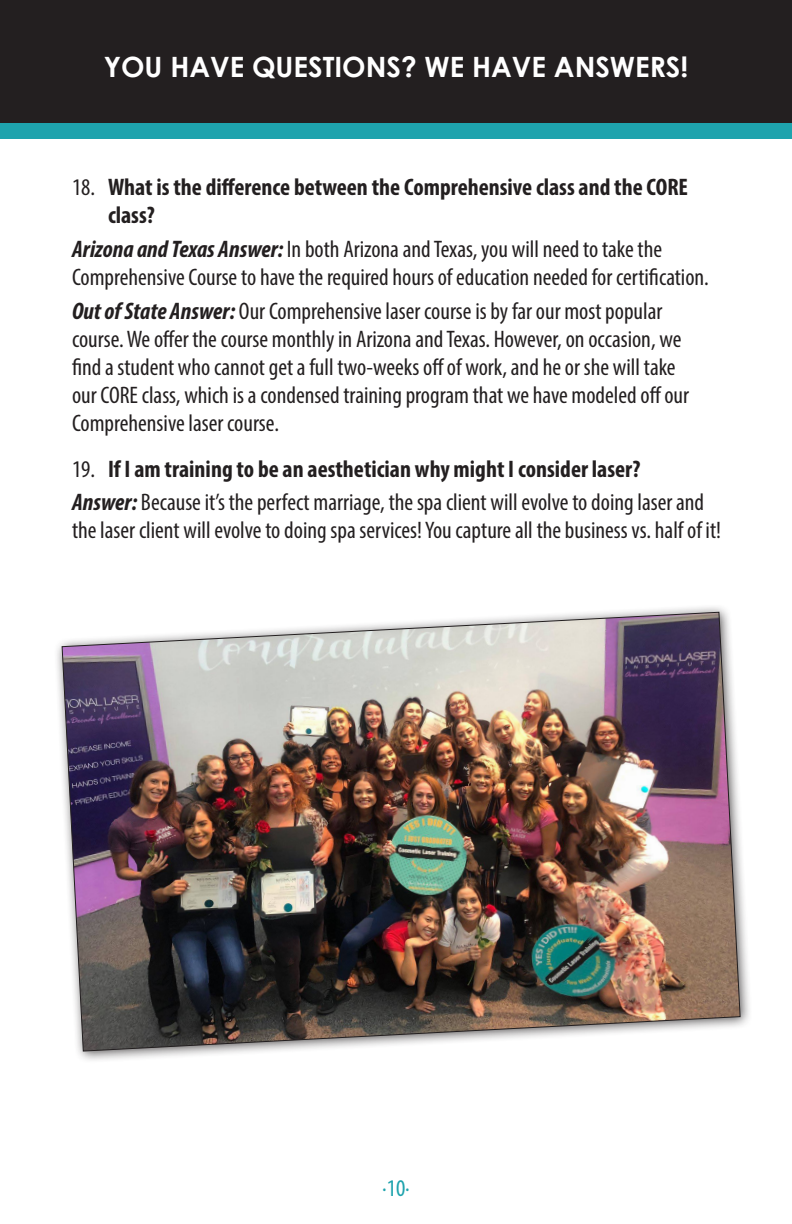
<style>
.page{position:relative;width:792px;height:1224px;background:#fff}
.page>*{position:absolute;margin:0;border:0;box-sizing:border-box;transform-origin:0 0}
.t1{font:700 28px "Century Gothic";color:#fff}
.Paragraph_Style_1{font:condensed 24px/28px "Myriad Pro";color:#231f20}
.t2{font:700 condensed 24px/28px "Myriad Pro";color:#231f20}
.t3{font:condensed 24px "Myriad Pro";color:#1ea3ad}
.s1{font-weight:400}
.s2{font-weight:700;font-style:italic}
</style>
<div class="page">
<div style="left:0;top:109px;width:792px;height:29px;background:#1ea3ad"></div>
<div style="left:0;top:0;width:792px;height:123px;background:#231f20"></div>
<div style="left:54px;top:604px;width:699px;height:460px;background:#231f20;opacity:.75"></div>
<img style="left:62px;top:612px;width:679px;height:440px">
<p class="t1" style="left:104px;top:50px;width:586px">YOU HAVE QUESTIONS? WE HAVE ANSWERS!</p>
<p class="t2" style="left:108px;top:173px;width:582px;text-indent:-36px"><span class="s1">18.</span> What is the difference between the Comprehensive class and the CORE class?</p>
<p class="Paragraph_Style_1" style="left:72px;top:235px;width:638px"><span class="s2">Arizona and Texas Answer:</span> In both Arizona and Texas, you will need to take the<br>Comprehensive Course to have the required hours of education needed for certification.</p>
<p class="Paragraph_Style_1" style="left:72px;top:296px;width:619px"><span class="s2">Out of State Answer:</span> Our Comprehensive laser course is by far our most popular course. We offer the course monthly in Arizona and Texas. However, on occasion, we find a student who cannot get a full two-weeks off of work, and he or she will take our CORE class, which is a condensed training program that we have modeled off our Comprehensive laser course.</p>
<p class="t2" style="left:72px;top:454px;width:570px"><span class="s1">19.</span> If I am training to be an aesthetician why might I consider laser?</p>
<p class="Paragraph_Style_1" style="left:72px;top:488px;width:651px"><span class="s2">Answer:</span> Because it’s the perfect marriage, the spa client will evolve to doing laser and the laser client will evolve to doing spa services! You capture all the business vs. half of it!</p>
<p class="t3" style="left:382px;top:1174px;width:29px">·10·</p>
</div>
